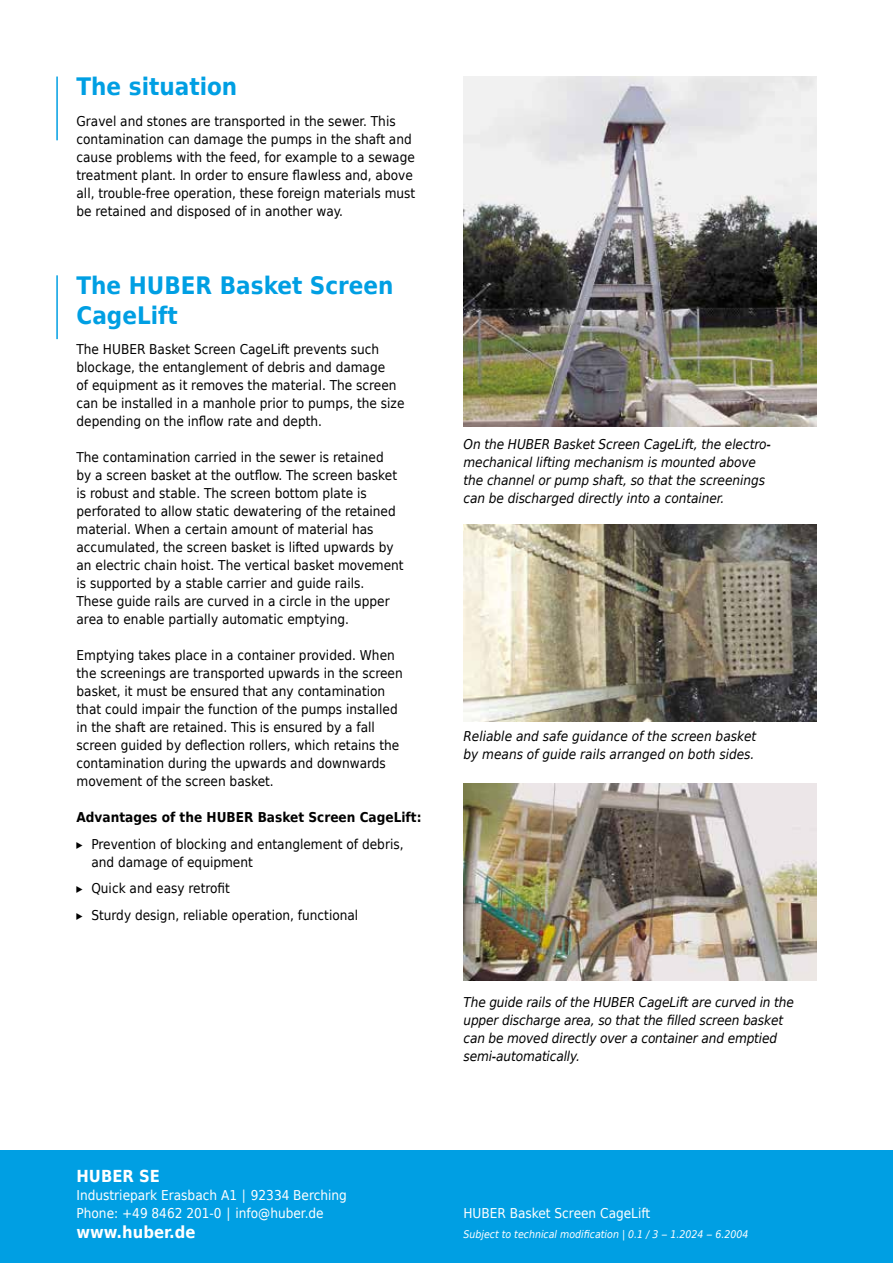
<style>
.page{position:relative;width:893px;height:1263px;background:#fff}
.page>*{position:absolute;margin:0;border:0;box-sizing:border-box;transform-origin:0 0}
.t1{font:700 24px/30px "Huber Tec";color:#009fe3}
.t2{font:700 16.5px "Huber Tec";color:#fff}
.t3{font:13.5px/18px "Huber Tec";color:#000}
.t4{font:italic 13.5px/18px "Huber Tec";letter-spacing:-.005em;color:#000}
.t5{font:13.5px/18px "Huber Tec";color:#fff}
.t6{font:700 13.5px "Huber Tec";color:#000}
.t7{font:italic 10.5px "Huber Tec";color:#fff}
</style>
<div class="page">
<hr style="left:56px;top:77px;width:2px;height:63px;background:#009fe3">
<hr style="left:56px;top:275px;width:2px;height:64px;background:#009fe3">
<div style="left:0;top:1151px;width:893px;height:112px;background:#009fe3"></div>
<img style="left:463px;top:784px;width:353px;height:196px">
<img style="left:463px;top:524px;width:353px;height:197px">
<img style="left:463px;top:77px;width:353px;height:350px">
<h1 class="t1" style="left:77px;top:70px;width:162px">The situation</h1>
<p class="t3" style="left:77px;top:111px;width:340px">Gravel and stones are transported in the sewer. This contamination can damage the pumps in the shaft and cause problems with the feed, for example to a sewage treatment plant. In order to ensure flawless and, above all, trouble-free operation, these foreign materials must be retained and disposed of in another way.</p>
<h1 class="t1" style="left:77px;top:269px;width:318px">The HUBER Basket Screen<br>CageLift</h1>
<p class="t3" style="left:77px;top:340px;width:329px">The HUBER Basket Screen CageLift prevents such blockage, the entanglement of debris and damage<br>of equipment as it removes the material. The screen can be installed in a manhole prior to pumps, the size depending on the inflow rate and depth.</p>
<p class="t3" style="left:77px;top:448px;width:329px">The contamination carried in the sewer is retained<br>by a screen basket at the outflow. The screen basket is robust and stable. The screen bottom plate is perforated to allow static dewatering of the retained material. When a certain amount of material has accumulated, the screen basket is lifted upwards by an electric chain hoist. The vertical basket movement is supported by a stable carrier and guide rails.<br>These guide rails are curved in a circle in the upper area to enable partially automatic emptying.</p>
<p class="t3" style="left:77px;top:646px;width:328px">Emptying takes place in a container provided. When the screenings are transported upwards in the screen basket, it must be ensured that any contamination that could impair the function of the pumps installed in the shaft are retained. This is ensured by a fall screen guided by deflection rollers, which retains the contamination during the upwards and downwards movement of the screen basket.</p>
<p class="t6" style="left:77px;top:806px;width:346px">Advantages of the HUBER Basket Screen CageLift:</p>
<p class="t3" style="left:91px;top:834px;width:314px;text-indent:-15px">▸ Prevention of blocking and entanglement of debris, and damage of equipment</p>
<p class="t3" style="left:77px;top:874px;width:283px;line-height:26.5px">▸ Quick and easy retrofit<br>▸ Sturdy design, reliable operation, functional</p>
<p class="t2" style="left:77px;top:1162px;width:85px">HUBER SE</p>
<p class="t5" style="left:77px;top:1185px;width:272px">Industriepark Erasbach A1 ∣ 92334 Berching<br>Phone: +49 8462 201-0 ∣ info@huber.de</p>
<p class="t2" style="left:77px;top:1218px;width:120px">www.huber.de</p>
<p class="t4" style="left:463px;top:435px;width:309px">On the HUBER Basket Screen CageLift, the electro&shy;mechanical lifting mechanism is mounted above the channel or pump shaft, so that the screenings can be discharged directly into a container.</p>
<p class="t4" style="left:463px;top:727px;width:294px">Reliable and safe guidance of the screen basket by means of guide rails arranged on both sides.</p>
<p class="t4" style="left:463px;top:993px;width:332px">The guide rails of the HUBER CageLift are curved in the upper discharge area, so that the filled screen basket can be moved directly over a container and emptied semi-automatically.</p>
<p class="t5" style="left:463px;top:1203px;width:188px">HUBER Basket Screen CageLift</p>
<p class="t7" style="left:463px;top:1226px;width:286px">Subject to technical modification | 0.1 / 3 – 1.2024 – 6.2004</p>
</div>
